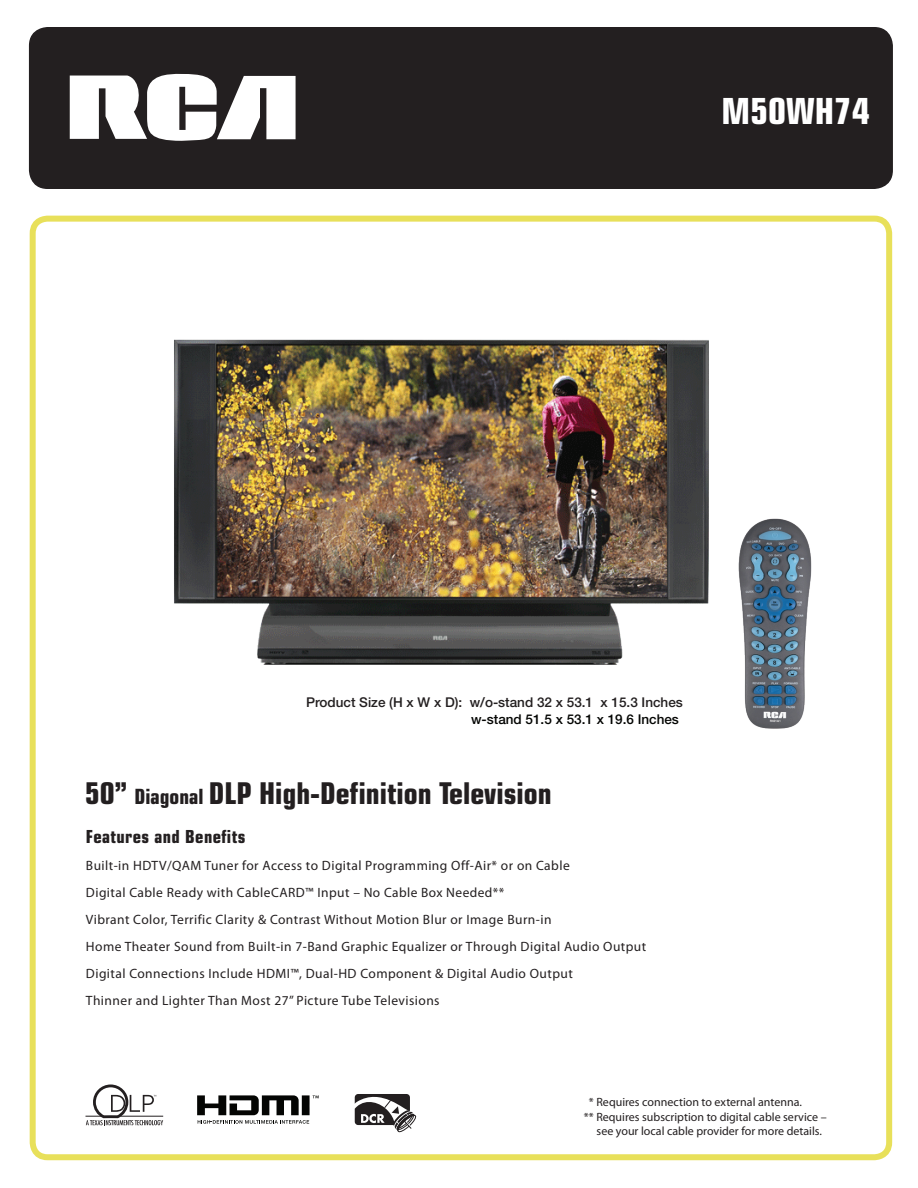
<style>
.page{position:relative;width:918px;height:1188px;background:#fff}
.page>*{position:absolute;margin:0;border:0;box-sizing:border-box;transform-origin:0 0}
.t1{font:700 condensed 36px "Eurostile";color:#fff}
.t2{font:700 condensed 30px "Eurostile";color:#231f20}
.t3{font:700 condensed 18px "Eurostile";letter-spacing:.02em;color:#231f20}
.t4{font:13.5px/27px "Myriad Pro";letter-spacing:.035em;color:#231f20}
.t5{font:500 13.5px "Helvetica Neue";color:#231f20}
.t6{font:500 13.5px "Helvetica Neue";color:#040503}
.t7{font:12px "Myriad Pro";color:#231f20}
.s1{font-size:21px}
</style>
<div class="page">
<div style="left:30px;top:28px;width:862px;height:160px;background:#231f20;border-radius:18px"></div>
<div style="left:29px;top:27px;width:864px;height:162px;border:2px solid #231f20;border-radius:18px"></div>
<div style="left:30px;top:216px;width:862px;height:944px;border:6px solid #e8e05a;border-radius:15px"></div>
<svg style="left:197px;top:1095px;width:122px;height:29px"></svg>
<svg style="left:86px;top:1084px;width:77px;height:41px"></svg>
<img style="left:738px;top:518px;width:74px;height:211px">
<svg style="left:70px;top:74px;width:226px;height:67px"></svg>
<img style="left:174px;top:339px;width:535px;height:326px">
<svg style="left:355px;top:1094px;width:62px;height:39px"></svg>
<h1 class="t1" style="left:722px;top:89px;width:150px">M50WH74</h1>
<p class="t5" style="left:306px;top:695px;width:378px">Product Size (H x W x D): w/o-stand 32 x 53.1 x 15.3 Inches</p>
<p class="t6" style="left:471px;top:711px;width:209px">w-stand 51.5 x 53.1 x 19.6 Inches</p>
<h2 class="t2" style="left:85px;top:775px;width:468px">50” <span class="s1">Diagonal</span> DLP High-Definition Television</h2>
<h3 class="t3" style="left:86px;top:825px;width:161px">Features and Benefits</h3>
<p class="t4" style="left:86px;top:851px;width:562px">Built-in HDTV/QAM Tuner for Access to Digital Programming Off-Air* or on Cable<br>Digital Cable Ready with CableCARD™ Input – No Cable Box Needed**<br>Vibrant Color, Terrific Clarity &amp; Contrast Without Motion Blur or Image Burn-in<br>Home Theater Sound from Built-in 7-Band Graphic Equalizer or Through Digital Audio Output Digital Connections Include HDMI™, Dual-HD Component &amp; Digital Audio Output<br>Thinner and Lighter Than Most 27” Picture Tube Televisions</p>
<p class="t7" style="left:589px;top:1095px;width:214px">* Requires connection to external antenna.</p>
<p class="t7" style="left:584px;top:1109px;width:244px">** Requires subscription to digital cable service –</p>
<p class="t7" style="left:597px;top:1124px;width:227px">see your local cable provider for more details.</p>
</div>
